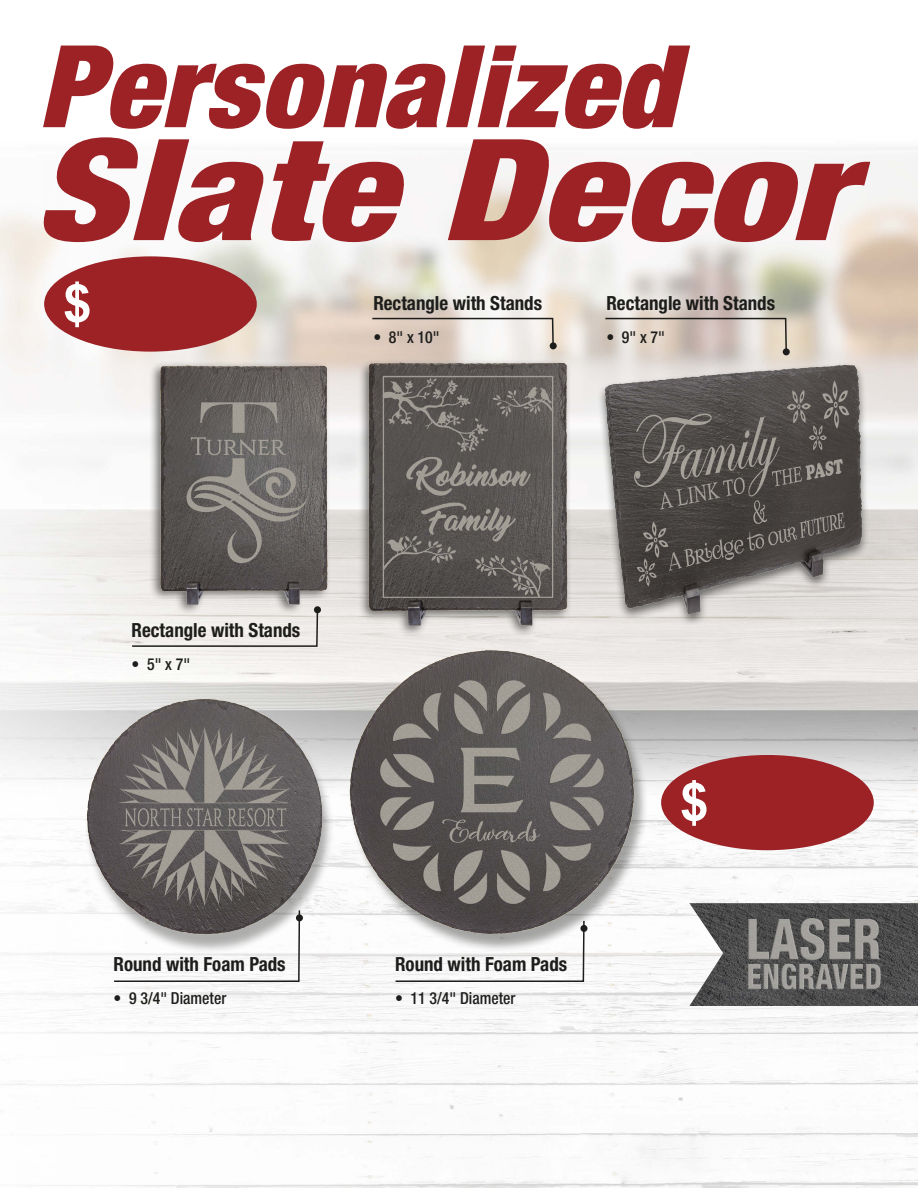
<style>
.page{position:relative;width:918px;height:1188px;background:#fff}
.page>*{position:absolute;margin:0;border:0;box-sizing:border-box;transform-origin:0 0}
.t1{font:italic 900 condensed 141.15px "Helvetica Neue LT Std";letter-spacing:.01em;color:#9c2226;scale:1.2 1}
.t2{font:italic 900 condensed 114.3px "Helvetica Neue LT Std";letter-spacing:.01em;color:#9c2226}
.t3{font:700 52.35px "Arial";color:#fff}
.t4{font:700 condensed 19.5px "Helvetica Neue LT Std";color:#1d1d1b}
.t5{font:500 condensed 16.5px "Helvetica Neue LT Std";color:#1d1d1b;scale:.96 1}
</style>
<div class="page">
<img style="left:1px;top:147px;width:917px;height:1041px">
<svg style="left:113px;top:954px;width:188px;height:29px"></svg>
<div style="left:148px;top:361px;width:183px;height:254px;background:#1d1d1b;opacity:.59"></div>
<img style="left:159px;top:364px;width:169px;height:241px">
<div style="left:358px;top:359px;width:214px;height:278px;background:#1d1d1b;opacity:.58"></div>
<img style="left:368px;top:361px;width:201px;height:265px">
<div style="left:597px;top:362px;width:273px;height:265px;background:#1d1d1b;opacity:.61"></div>
<img style="left:604px;top:363px;width:260px;height:253px">
<div style="left:84px;top:704px;width:251px;height:250px;background:#1d1d1b;opacity:.36"></div>
<img style="left:86px;top:697px;width:238px;height:238px">
<div style="left:349px;top:655px;width:299px;height:298px;background:#1d1d1b;opacity:.4"></div>
<img style="left:348px;top:649px;width:287px;height:286px">
<div style="left:44px;top:256px;width:213px;height:96px;background:#9c2226;border-radius:50%"></div>
<svg style="left:131px;top:610px;width:188px;height:38px;background:#e6e3df"></svg>
<div style="left:314px;top:606px;width:7px;height:7px;background:#1d1d1b;border-radius:50%"></div>
<svg style="left:394px;top:919px;width:191px;height:64px"></svg>
<div style="left:580px;top:925px;width:7px;height:7px;background:#1d1d1b;border-radius:50%"></div>
<svg style="left:604px;top:317px;width:184px;height:36px;background:#d1c5bc"></svg>
<div style="left:783px;top:348px;width:7px;height:7px;background:#1d1d1b;border-radius:50%"></div>
<svg style="left:371px;top:317px;width:184px;height:32px"></svg>
<div style="left:550px;top:342px;width:7px;height:7px;background:#1d1d1b;border-radius:50%"></div>
<img style="left:689px;top:903px;width:229px;height:103px">
<div style="left:661px;top:755px;width:213px;height:95px;background:#9c2226;border-radius:50%"></div>
<p class="t2" style="left:39px;top:16px;width:640px">Personalized</p>
<p class="t1" style="left:34px;top:103px;width:681px">Slate Decor</p>
<p class="t3" style="left:63px;top:269px;width:31px">$</p>
<p class="t4" style="left:373px;top:291px;width:170px">Rectangle with Stands</p>
<p class="t5" style="left:373px;top:327px;width:70px">• 8" x 10"</p>
<p class="t4" style="left:606px;top:291px;width:170px">Rectangle with Stands</p>
<p class="t5" style="left:606px;top:327px;width:63px">• 9" x 7"</p>
<p class="t4" style="left:132px;top:618px;width:170px">Rectangle with Stands</p>
<p class="t5" style="left:132px;top:655px;width:63px">• 5" x 7"</p>
<p class="t4" style="left:114px;top:952px;width:174px">Round with Foam Pads</p>
<p class="t5" style="left:114px;top:988px;width:119px">• 9 3/4" Diameter</p>
<p class="t4" style="left:395px;top:952px;width:174px">Round with Foam Pads</p>
<p class="t5" style="left:395px;top:988px;width:127px">• 11 3/4" Diameter</p>
<p class="t3" style="left:680px;top:768px;width:31px">$</p>
</div>
